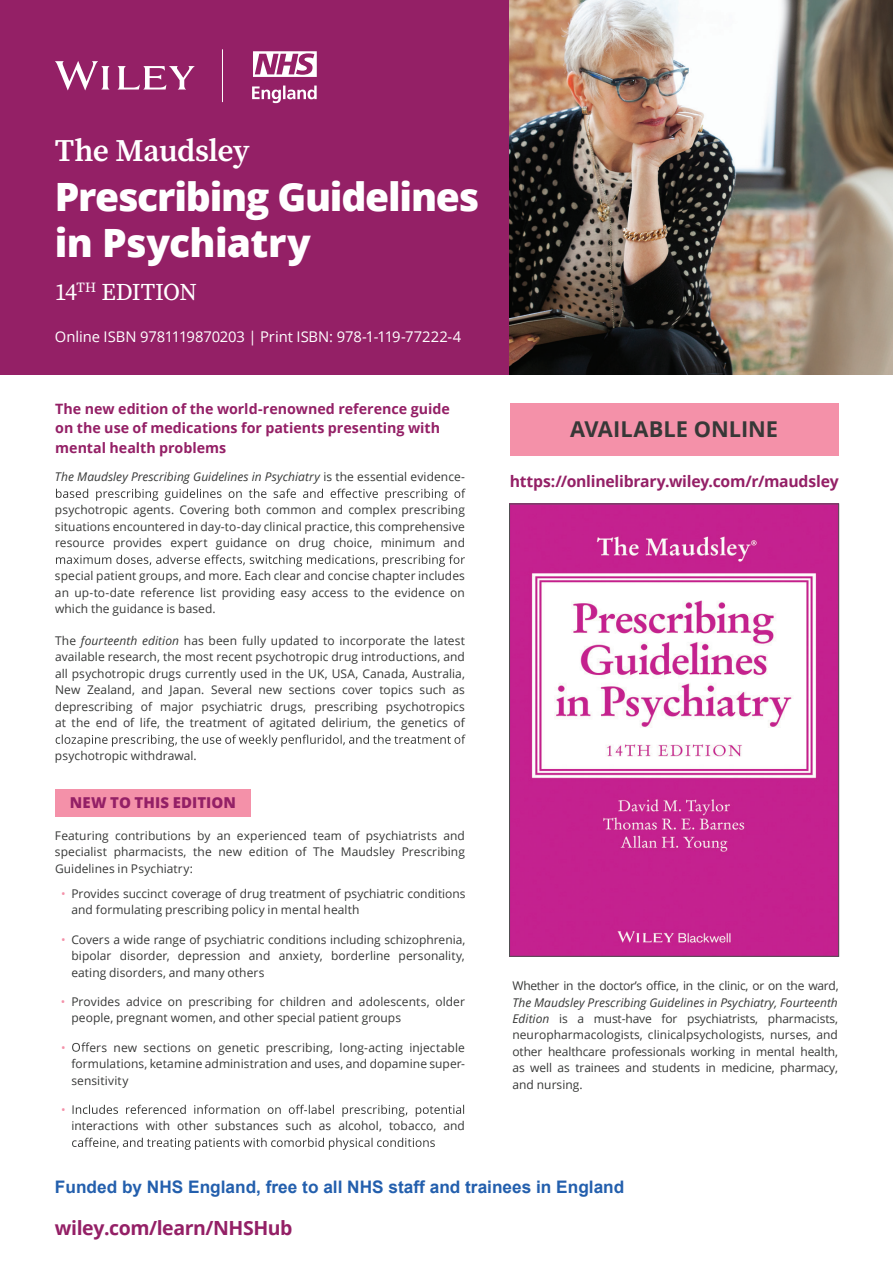
<style>
.page{position:relative;width:893px;height:1263px;background:#fff}
.page>*{position:absolute;margin:0;border:0;box-sizing:border-box;transform-origin:0 0}
.t1{font:800 39px/46.5px "Open Sans";letter-spacing:-.03em;color:#fff}
.t2{font:600 31.5px "Source Serif Pro";letter-spacing:-.015em;color:#fff}
.t3{font:24px "Source Serif Pro";letter-spacing:-.03em;color:#fff}
.t4{font:700 21.75px "Open Sans";letter-spacing:-.005em;color:#373837}
.t5{font:700 19.5px "Open Sans";letter-spacing:-.02em;color:#942066}
.t6{font:700 17.25px "Arial";color:#235fad}
.t7{font:700 15.75px "Open Sans";letter-spacing:-.015em;color:#942066}
.t8{font:800 15px "Open Sans";color:#942066}
.t9{font:14.85px "Open Sans";letter-spacing:-.005em;color:#fff}
.t10{font:700 14.25px/19.5px "Open Sans";color:#942066}
.t11{font:12px/16.5px "Open Sans";letter-spacing:.005em;color:#373837;text-align:justify}
.t12{font:italic 12px "Open Sans";letter-spacing:.005em;color:#373837}
.t13{font:12px "Open Sans";letter-spacing:-.02em;color:#373837}
.t14{font:12px "Open Sans";color:#f491a9}
.s1{font-style:normal}
.s2{font-style:italic}
.s3{color:#f491a9}
</style>
<div class="page">
<div style="left:510px;top:403px;width:328px;height:52px;background:#f491a9"></div>
<div style="left:0;top:0;width:893px;height:374px;background:#942066"></div>
<img style="left:509px;top:0;width:384px;height:374px">
<img style="left:511px;top:505px;width:326px;height:450px">
<div style="left:509px;top:503px;width:330px;height:454px;border:1px solid #4f5151"></div>
<svg style="left:56px;top:489px;width:410px;height:12px"></svg>
<svg style="left:56px;top:555px;width:409px;height:12px"></svg>
<svg style="left:56px;top:734px;width:410px;height:13px"></svg>
<div style="left:55px;top:789px;width:196px;height:27px;background:#f491a9"></div>
<svg style="left:72px;top:1042px;width:18px;height:10px"></svg>
<svg style="left:73px;top:1105px;width:391px;height:12px"></svg>
<svg style="left:72px;top:1138px;width:363px;height:12px"></svg>
<svg style="left:55px;top:61px;width:140px;height:29px"></svg>
<hr style="left:222px;top:49px;width:1px;height:53px;background:#fff">
<svg style="left:252px;top:51px;width:65px;height:52px"></svg>
<h2 class="t2" style="left:55px;top:129px;width:196px">The Maudsley</h2>
<h1 class="t1" style="left:55px;top:171px;width:426px">Prescribing Guidelines in Psychiatry</h1>
<h3 class="t3" style="left:55px;top:276px;width:144px">14<sup>TH</sup> EDITION</h3>
<p class="t9" style="left:55px;top:326px;width:408px">Online ISBN 9781119870203 | Print ISBN: 978-1-119-77222-4</p>
<p class="t10" style="left:55px;top:399px;width:396px">The new edition of the world-renowned reference guide on the use of medications for patients presenting with mental health problems</p>
<p class="t12" style="left:55px;top:469px;width:412px">The Maudsley Prescribing Guidelines in Psychiatry <span class="s1">is the essential evidence-</span></p>
<p class="t11" style="left:55px;top:501px;width:412px">psychotropic agents. Covering both common and complex prescribing situations encountered in day-to-day clinical practice, this comprehensive resource provides expert guidance on drug choice, minimum and</p>
<p class="t11" style="left:55px;top:567px;width:412px">special patient groups, and more. Each clear and concise chapter includes an up-to-date reference list providing easy access to the evidence on which the guidance is based.</p>
<p class="t11" style="left:55px;top:632px;width:412px">The <span class="s2">fourteenth edition</span> has been fully updated to incorporate the latest available research, the most recent psychotropic drug introductions, and all psychotropic drugs currently used in the UK, USA, Canada, Australia, New Zealand, and Japan. Several new sections cover topics such as deprescribing of major psychiatric drugs, prescribing psychotropics at the end of life, the treatment of agitated delirium, the genetics of</p>
<p class="t11" style="left:55px;top:747px;width:143px">psychotropic withdrawal.</p>
<p class="t8" style="left:70px;top:791px;width:167px">NEW TO THIS EDITION</p>
<p class="t11" style="left:55px;top:827px;width:411px">Featuring contributions by an experienced team of psychiatrists and specialist pharmacists, the new edition of The Maudsley Prescribing Guidelines in Psychiatry:</p>
<p class="t11" style="left:71px;top:885px;width:395px;text-indent:-10px"><span class="s3">•</span> Provides succinct coverage of drug treatment of psychiatric conditions and formulating prescribing policy in mental health</p>
<p class="t11" style="left:71px;top:931px;width:396px;text-indent:-10px"><span class="s3">•</span> Covers a wide range of psychiatric conditions including schizophrenia, bipolar disorder, depression and anxiety, borderline personality, eating disorders, and many others</p>
<p class="t11" style="left:71px;top:993px;width:395px;text-indent:-10px"><span class="s3">•</span> Provides advice on prescribing for children and adolescents, older people, pregnant women, and other special patient groups</p>
<p class="t11" style="left:71px;top:1039px;width:395px;text-indent:-10px"><span class="s3">•</span> ers new sections on genetic prescribing, long-acting injectable formulations, ketamine administration and uses, and dopamine super&shy;sensitivity</p>
<p class="t14" style="left:61px;top:1101px;width:6px">•</p>
<p class="t11" style="left:71px;top:1117px;width:395px">interactions with other substances such as alcohol, tobacco, and</p>
<h3 class="t4" style="left:570px;top:414px;width:209px">AVAILABLE ONLINE</h3>
<h3 class="t7" style="left:510px;top:470px;width:330px">https://onlinelibrary.wiley.com/r/maudsley</h3>
<p class="t13" style="left:512px;top:977px;width:328px">Whether in the doctor’s office, in the clinic, or on the ward,</p>
<p class="t11" style="left:512px;top:994px;width:327px"><span class="s2">The Maudsley Prescribing Guidelines in Psychiatry, Fourteenth Edition</span> is a must-have for psychiatrists, pharmacists, neuropharmacologists, clinicalpsychologists, nurses, and other healthcare professionals working in mental health, as well as trainees and students in medicine, pharmacy, and nursing.</p>
<h3 class="t6" style="left:55px;top:1175px;width:571px">Funded by NHS England, free to all NHS staff and trainees in England</h3>
<h3 class="t5" style="left:55px;top:1214px;width:239px">wiley.com/learn/NHSHub</h3>
</div>
